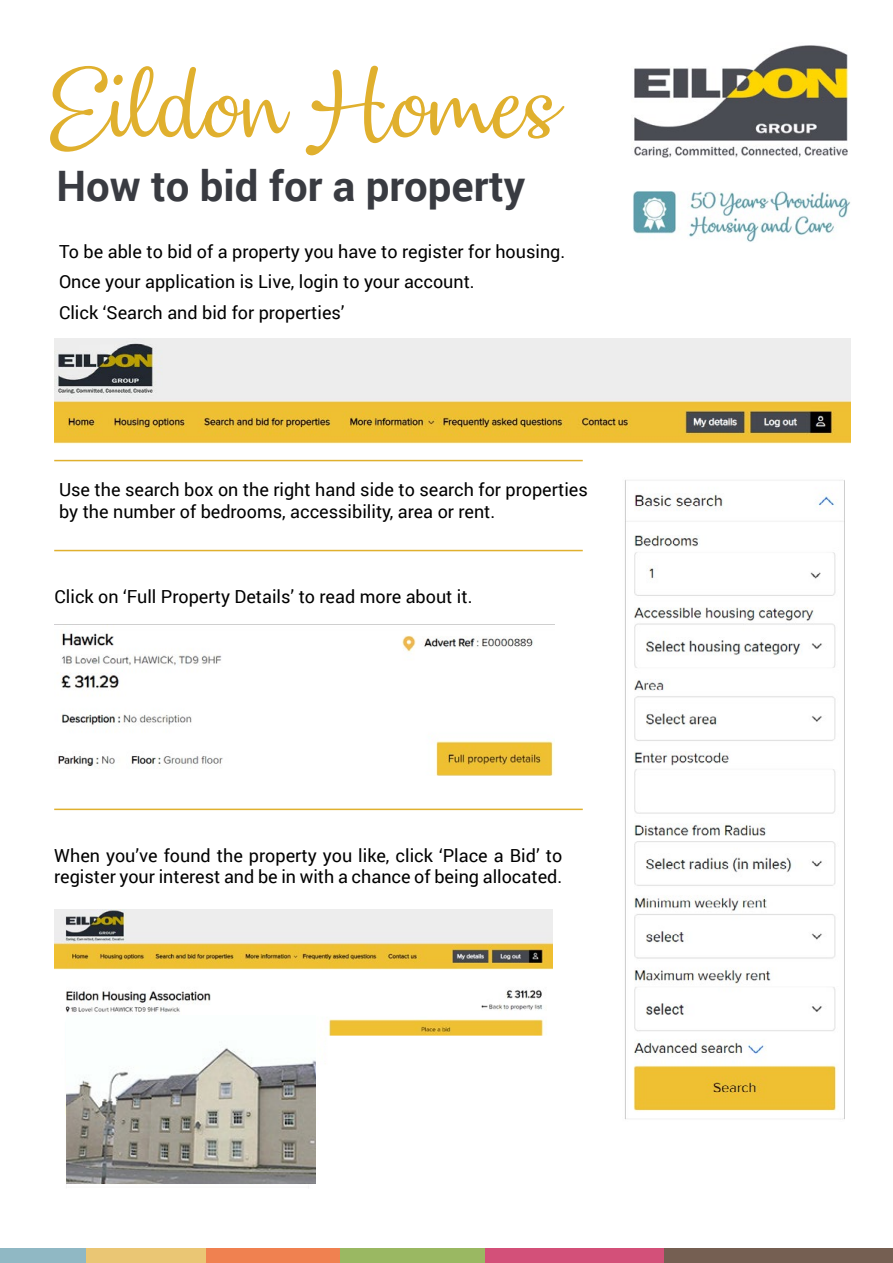
<style>
.page{position:relative;width:893px;height:1263px;background:#fff}
.page>*{position:absolute;margin:0;border:0;box-sizing:border-box;transform-origin:0 0}
.t1{font:94.65px "Dulcelin";color:#e0b02e}
.t2{font:700 42px "Roboto";color:#393b41}
.t3{font:18px/21.6px "Roboto";color:#000}
</style>
<div class="page">
<div style="left:0;top:1248px;width:87px;height:15px;background:#90b8c4"></div>
<div style="left:87px;top:1248px;width:122px;height:15px;background:#eac674"></div>
<div style="left:206px;top:1248px;width:134px;height:15px;background:#f08150"></div>
<div style="left:340px;top:1248px;width:146px;height:15px;background:#9ab862"></div>
<div style="left:486px;top:1248px;width:178px;height:15px;background:#d35079"></div>
<div style="left:664px;top:1248px;width:229px;height:15px;background:#755f52"></div>
<hr style="left:54px;top:550px;width:529px;height:1px;background:#e0b02e">
<img style="left:55px;top:339px;width:795px;height:105px">
<img style="left:625px;top:480px;width:220px;height:640px">
<img style="left:54px;top:624px;width:500px;height:152px">
<img style="left:55px;top:909px;width:498px;height:275px">
<div style="left:326px;top:1035px;width:222px;height:42px;background:#fff;border:2px solid #fff"></div>
<hr style="left:54px;top:809px;width:529px;height:1px;background:#e0b02e">
<img style="left:66px;top:1015px;width:249px;height:169px">
<hr style="left:54px;top:460px;width:529px;height:1px;background:#e0b02e">
<img style="left:634px;top:45px;width:215px;height:112px">
<img style="left:633px;top:191px;width:217px;height:51px">
<h1 class="t1" style="left:51px;top:46px;width:510px">Eildon Homes</h1>
<h2 class="t2" style="left:56px;top:157px;width:471px">How to bid for a property</h2>
<p class="t3" style="left:59px;top:235px;width:508px;line-height:30.9px">To be able to bid of a property you have to register for housing.<br>Once your application is Live, login to your account.<br>Click ‘Search and bid for properties’</p>
<p class="t3" style="left:59px;top:478px;width:530px">Use the search box on the right hand side to search for properties by the number of bedrooms, accessibility, area or rent.</p>
<p class="t3" style="left:55px;top:585px;width:419px">Click on ‘Full Property Details’ to read more about it.</p>
<p class="t3" style="left:54px;top:844px;width:510px">When you’ve found the property you like, click ‘Place a Bid’ to register your interest and be in with a chance of being allocated.</p>
</div>
